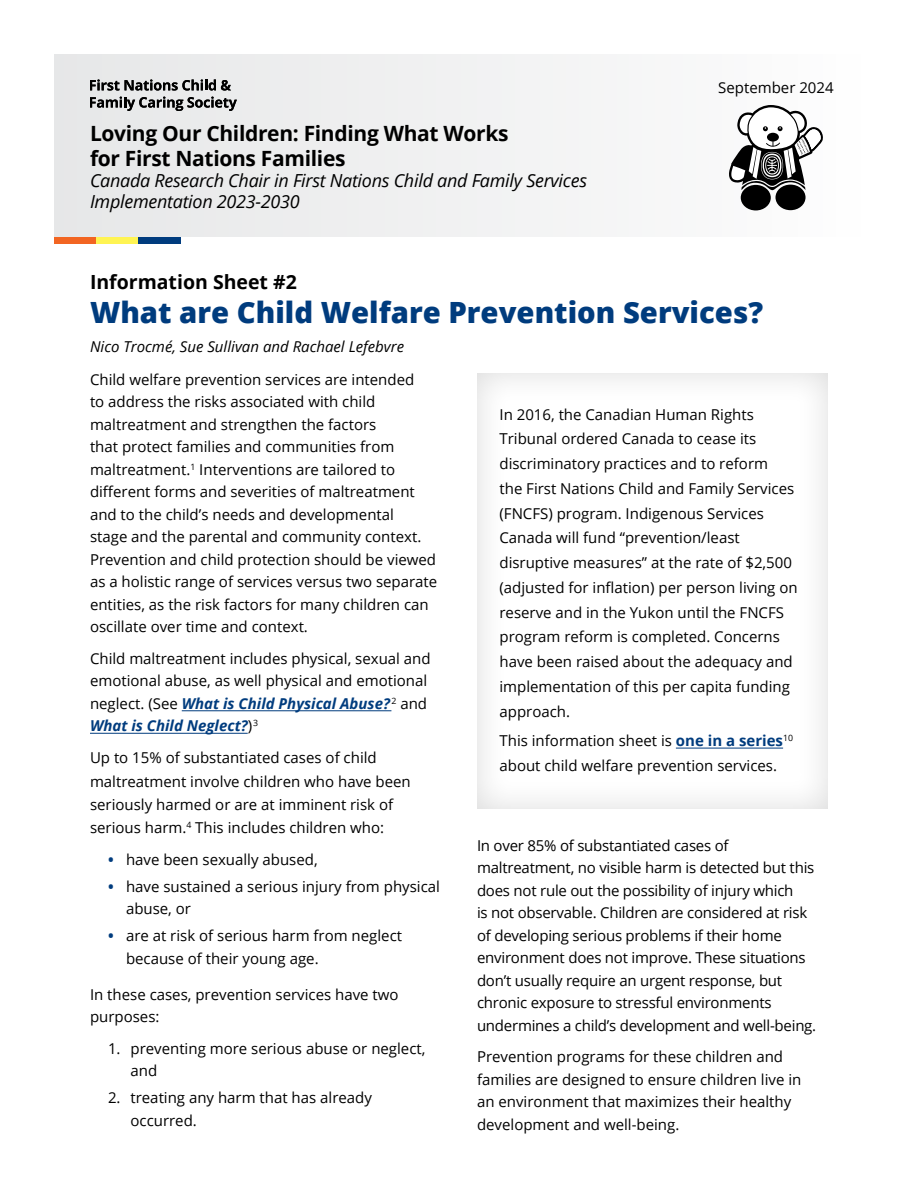
<style>
.page{position:relative;width:918px;height:1188px;background:#fff}
.page>*{position:absolute;margin:0;border:0;box-sizing:border-box;transform-origin:0 0}
.sub0_38535__h3{font:800 29.25px "Open Sans";color:#003c7e}
.head1_38535__h1{font:700 21px/25.5px "Open Sans";letter-spacing:-.015em;color:#000}
.sub0_38535__h3-2{font:700 19.5px "Open Sans";color:#000}
.head2_38535__h2{font:italic 18px/21px "Open Sans";letter-spacing:-.015em;color:#000}
.body_38535{font:15px/22.5px "Open Sans";color:#000}
.body_sidebar_38535{font:15px/24.8px "Open Sans";color:#000}
.body_bullet_38535{font:15px/22.5px "Open Sans";color:#000}
.byline_38508{font:italic 15px "Open Sans";color:#000}
.s1{font-weight:700;font-style:italic;color:#003c7e}
.s2{font-weight:700;color:#003c7e}
</style>
<div class="page">
<div style="left:54px;top:54px;width:810px;height:183px;background:#f1f1f2"></div>
<div style="left:54px;top:237px;width:42px;height:6px;background:#f26522"></div>
<div style="left:96px;top:237px;width:43px;height:6px;background:#fff453"></div>
<div style="left:139px;top:237px;width:42px;height:6px;background:#003c7e"></div>
<div style="left:741px;top:185px;width:30px;height:25px;background:#000;border-radius:50%"></div>
<div style="left:776px;top:185px;width:30px;height:25px;background:#000;border-radius:50%"></div>
<svg style="left:729px;top:105px;width:94px;height:85px"></svg>
<svg style="left:90px;top:80px;width:29px;height:11px"></svg>
<svg style="left:125px;top:80px;width:106px;height:11px"></svg>
<svg style="left:90px;top:97px;width:147px;height:14px"></svg>
<hr style="left:676px;top:748px;width:107px;height:1px;background:#003c7e">
<hr style="left:182px;top:711px;width:209px;height:1px;background:#003c7e">
<hr style="left:90px;top:733px;width:158px;height:1px;background:#003c7e">
<h1 class="head1_38535__h1" style="left:90px;top:120px;width:420px">Loving Our Children: Finding What Works for First Nations Families</h1>
<h2 class="head2_38535__h2" style="left:90px;top:170px;width:499px">Canada Research Chair in First Nations Child and Family Services<br>Implementation 2023-2030</h2>
<p class="body_38535" style="left:718px;top:76px;width:117px">September 2024</p>
<h3 class="sub0_38535__h3-2" style="left:90px;top:268px;width:208px">Information Sheet #2</h3>
<h3 class="sub0_38535__h3" style="left:90px;top:290px;width:675px">What are Child Welfare Prevention Services?</h3>
<p class="byline_38508" style="left:90px;top:336px;width:316px">Nico Trocmé, Sue Sullivan and Rachael Lefebvre</p>
<p class="body_38535" style="left:90px;top:367px;width:349px">Child welfare prevention services are intended<br>to address the risks associated with child maltreatment and strengthen the factors<br>that protect families and communities from maltreatment.<sup>1</sup> Interventions are tailored to different forms and severities of maltreatment and to the child’s needs and developmental<br>stage and the parental and community context.<br>Prevention and child protection should be viewed as a holistic range of services versus two separate entities, as the risk factors for many children can oscillate over time and context.</p>
<p class="body_38535" style="left:90px;top:646px;width:342px">Child maltreatment includes physical, sexual and emotional abuse, as well physical and emotional neglect. (See <span class="s1">What is Child Physical Abuse?</span> <sup>2</sup> and <span class="s1">What is Child Neglect?</span>)<sup>3</sup></p>
<p class="body_38535" style="left:90px;top:746px;width:322px;line-height:23.2px">Up to 15% of substantiated cases of child maltreatment involve children who have been seriously harmed or are at imminent risk of serious harm.<sup>4</sup> This includes children who:</p>
<p class="body_bullet_38535" style="left:108px;top:847px;width:211px"><span class="s2">•</span> have been sexually abused,</p>
<p class="body_bullet_38535" style="left:126px;top:874px;width:315px;text-indent:-18px"><span class="s2">•</span> have sustained a serious injury from physical abuse, or</p>
<p class="body_bullet_38535" style="left:126px;top:924px;width:278px;text-indent:-18px"><span class="s2">•</span> are at risk of serious harm from neglect because of their young age.</p>
<p class="body_38535" style="left:90px;top:982px;width:310px">In these cases, prevention services have two purposes:</p>
<p class="body_bullet_38535" style="left:130px;top:1036px;width:297px;text-indent:-22px">1. preventing more serious abuse or neglect, and</p>
<p class="body_bullet_38535" style="left:130px;top:1086px;width:243px;text-indent:-22px">2. treating any harm that has already occurred.</p>
<p class="body_sidebar_38535" style="left:500px;top:401px;width:300px">In 2016, the Canadian Human Rights Tribunal ordered Canada to cease its discriminatory practices and to reform<br>the First Nations Child and Family Services (FNCFS) program. Indigenous Services Canada will fund “prevention/least disruptive measures” at the rate of $2,500 (adjusted for inflation) per person living on reserve and in the Yukon until the FNCFS program reform is completed. Concerns have been raised about the adequacy and implementation of this per capita funding approach.</p>
<p class="body_sidebar_38535" style="left:500px;top:728px;width:295px">This information sheet is <span class="s2">one in a series</span><sup>10 </sup>about child welfare prevention services.</p>
<p class="body_38535" style="left:477px;top:834px;width:341px">In over 85% of substantiated cases of maltreatment, no visible harm is detected but this does not rule out the possibility of injury which<br>is not observable. Children are considered at risk of developing serious problems if their home environment does not improve. These situations don’t usually require an urgent response, but chronic exposure to stressful environments undermines a child’s development and well-being.</p>
<p class="body_38535" style="left:477px;top:1045px;width:326px">Prevention programs for these children and families are designed to ensure children live in an environment that maximizes their healthy development and well-being.</p>
</div>
